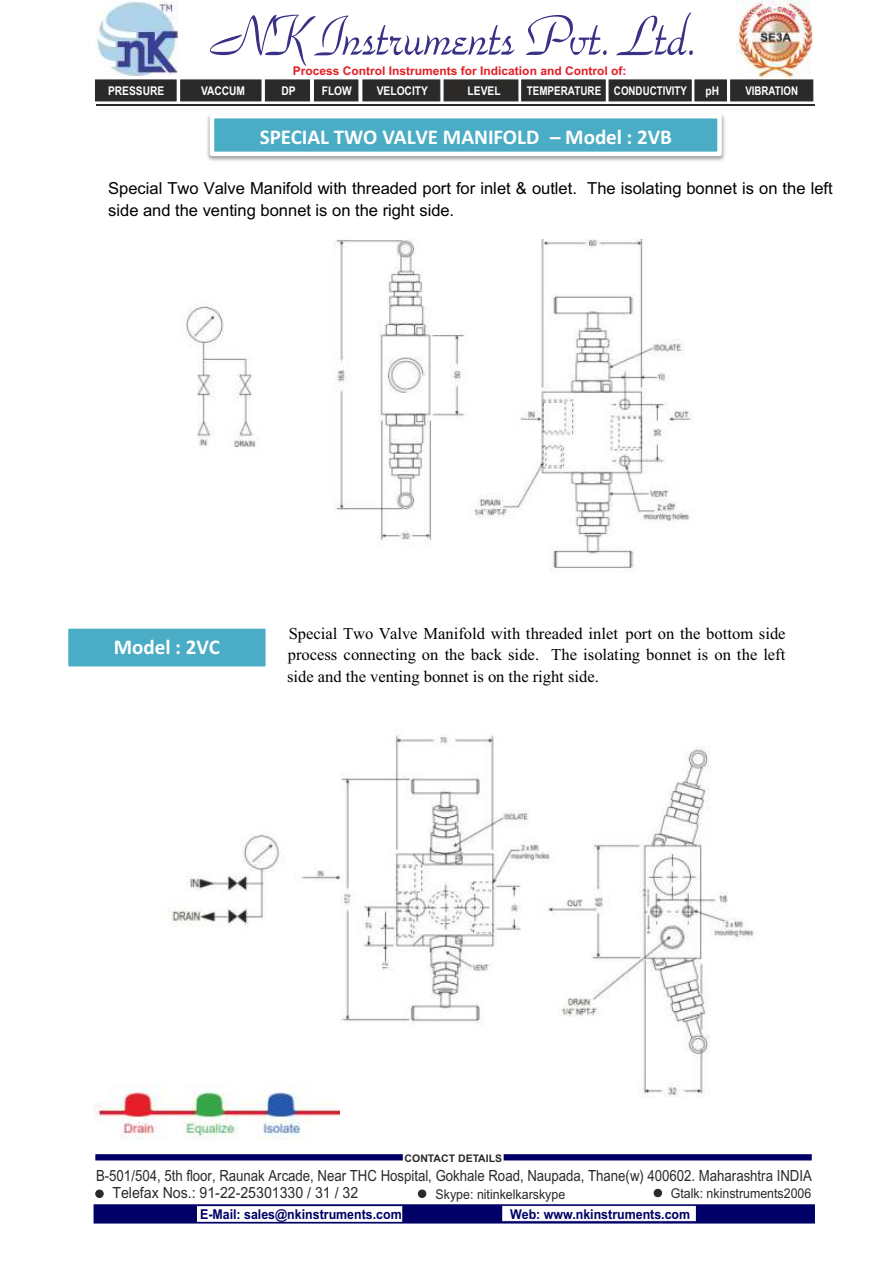
<style>
.page{position:relative;width:893px;height:1262px;background:#fff}
.page>*{position:absolute;margin:0;border:0;box-sizing:border-box;transform-origin:0 0}
.t1{font:59.4px "Park Avenue BT";color:#393185;scale:.85 1}
.t2{font:700 21px "Calibri";color:#fff}
.t3{font:16.5px/21.8px "Times New Roman";color:#000;text-align:justify}
.t4{font:16.5px/21.8px "Arial";color:#000}
.t5{font:15.3px/17px "Arial Unicode MS";color:#2b2a29;scale:.86 1}
.t6{font:700 13.5px "Arial";color:#006;scale:.92 1}
.t7{font:13.5px "Arial";color:#2b2a29;scale:.92 1}
.t8{font:700 12px "Arial";color:#e31e24}
.t9{font:700 12px "Arial";color:#fefefe;scale:.85 1}
.t10{font:700 12px "Arial";color:#fefefe;scale:.82 1}
.t11{font:700 12px "Arial";color:#fefefe;scale:.81 1}
.t12{font:700 10.5px "Arial";color:#2b2a29}
</style>
<div class="page">
<img style="left:207px;top:115px;width:518px;height:46px">
<div style="left:212px;top:116px;width:507px;height:38px;background:#4bacc6"></div>
<div style="left:210px;top:114px;width:511px;height:42px;border:4px solid #fff"></div>
<div style="left:66px;top:626px;width:202px;height:42px;background:#4bacc6"></div>
<div style="left:64px;top:624px;width:206px;height:47px;border:4px solid #fff"></div>
<img style="left:169px;top:735px;width:585px;height:363px">
<img style="left:186px;top:239px;width:505px;height:331px">
<img style="left:93px;top:1084px;width:247px;height:56px">
<img style="left:95px;top:2px;width:83px;height:75px">
<img style="left:736px;top:0;width:76px;height:79px">
<hr style="left:96px;top:104px;width:718px;height:2px;background:#2b2a29">
<svg style="left:95px;top:79px;width:718px;height:23px;background:#3c3b3a"></svg>
<div style="left:95px;top:1189px;width:9px;height:8px;background:#2b2a29;border:1px solid #2b2a29;border-radius:50%"></div>
<div style="left:418px;top:1189px;width:8px;height:8px;background:#2b2a29;border:1px solid #2b2a29;border-radius:50%"></div>
<div style="left:653px;top:1188px;width:9px;height:9px;background:#2b2a29;border:1px solid #2b2a29;border-radius:50%"></div>
<svg style="left:95px;top:1154px;width:716px;height:7px;background:#393988"></svg>
<svg style="left:93px;top:1204px;width:722px;height:19px"></svg>
<h1 class="t1" style="left:213px;top:9px;width:573px">NK Instruments Pvt. Ltd.</h1>
<p class="t8" style="left:293px;top:66px;width:335px">Process Control Instruments for Indication and Control of:</p>
<p class="t9" style="left:108px;top:86px;width:68px">PRESSURE</p>
<p class="t9" style="left:201px;top:87px;width:53px">VACCUM</p>
<p class="t9" style="left:281px;top:87px;width:18px">DP</p>
<p class="t9" style="left:322px;top:87px;width:37px">FLOW</p>
<p class="t9" style="left:377px;top:87px;width:62px">VELOCITY</p>
<p class="t9" style="left:467px;top:87px;width:40px">LEVEL</p>
<p class="t10" style="left:526px;top:87px;width:197px">TEMPERATURE CONDUCTIVITY</p>
<p class="t9" style="left:705px;top:87px;width:18px">pH</p>
<p class="t11" style="left:745px;top:87px;width:67px">VIBRATION</p>
<p class="t2" style="left:260px;top:128px;width:414px">SPECIAL TWO VALVE MANIFOLD – Model : 2VB</p>
<p class="t4" style="left:108px;top:179px;width:726px">Special Two Valve Manifold with threaded port for inlet &amp; outlet. The isolating bonnet is on the left side and the venting bonnet is on the right side.</p>
<p class="t2" style="left:114px;top:638px;width:108px">Model : 2VC</p>
<p class="t3" style="left:287px;top:623px;width:500px">Special Two Valve Manifold with threaded inlet port on the bottom side process connecting on the back side. The isolating bonnet is on the left side and the venting bonnet is on the right side.</p>
<p class="t12" style="left:404px;top:1153px;width:99px">CONTACT DETAILS</p>
<p class="t7" style="left:435px;top:1188px;width:142px">Skype: nitinkelkarskype</p>
<p class="t7" style="left:670px;top:1188px;width:154px">Gtalk: nkinstruments2006</p>
<p class="t5" style="left:112px;top:1168px;width:814px;text-indent:-16px">B-501/504, 5th floor, Raunak Arcade, Near THC Hospital, Gokhale Road, Naupada, Thane(w) 400602. Maharashtra INDIA<br>Telefax Nos.: 91-22-25301330 / 31 / 32</p>
<p class="t6" style="left:200px;top:1209px;width:221px">E-Mail: sales@nkinstruments.com</p>
<p class="t6" style="left:510px;top:1208px;width:197px">Web: www.nkinstruments.com</p>
</div>
